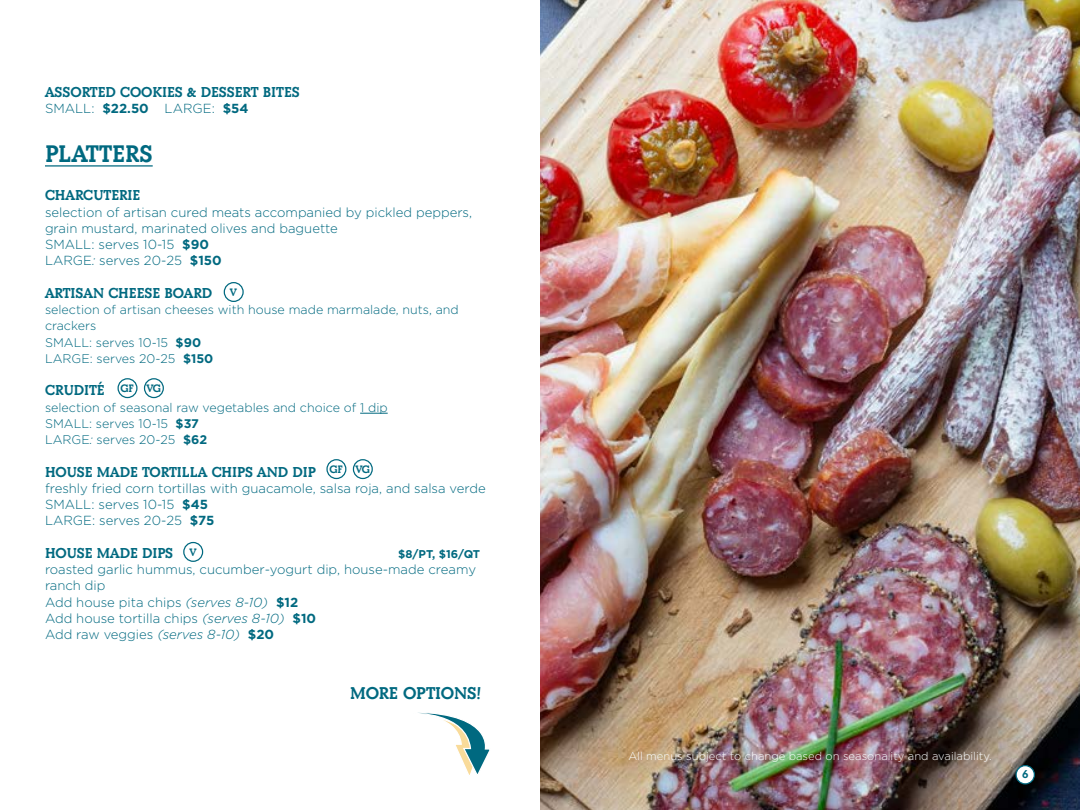
<style>
.page{position:relative;width:1080px;height:810px;background:#fff}
.page>*{position:absolute;margin:0;border:0;box-sizing:border-box;transform-origin:0 0}
.t1{font:25px "Beton Bld";color:#006980}
.t2{font:17.88px "Beton Bld";letter-spacing:-.015em;color:#006980}
.t3{font:15px "Beton Bld";color:#006980}
.t4{font:13.75px "Beton Bld";color:#006980}
.t5{font:300 13.12px/16.2px "Gotham HTF";color:#006980}
.t6{font:300 12.5px/16.2px "Gotham HTF";color:#006980}
.t7{font:300 11.25px "Gotham HTF";color:#fcfeff}
.t8{font:700 11.25px "Gotham HTF";color:#006980}
.t9{font:11.25px "Beton Bld";letter-spacing:-.02em;color:#006980}
.s1{font-weight:700}
.s2{font-style:italic}
</style>
<div class="page">
<img style="left:540px;top:0;width:540px;height:810px">
<hr style="left:45px;top:165px;width:108px;height:2px;background:#006980">
<svg style="left:360px;top:413px;width:28px;height:1px"></svg>
<svg style="left:418px;top:712px;width:72px;height:63px"></svg>
<div style="left:1016px;top:766px;width:18px;height:18px;background:#fff;border-radius:50%"></div>
<div style="left:1015px;top:765px;width:20px;height:20px;border:1px solid #006980;border-radius:50%"></div>
<div style="left:224px;top:282px;width:20px;height:20px;border:1px solid #006980;border-radius:50%"></div>
<div style="left:183px;top:542px;width:20px;height:20px;border:1px solid #006980;border-radius:50%"></div>
<div style="left:117px;top:378px;width:21px;height:20px;border:1px solid #006980;border-radius:50%"></div>
<div style="left:326px;top:459px;width:20px;height:20px;border:1px solid #006980;border-radius:50%"></div>
<div style="left:144px;top:378px;width:20px;height:20px;border:1px solid #006980;border-radius:50%"></div>
<div style="left:353px;top:459px;width:20px;height:20px;border:1px solid #006980;border-radius:50%"></div>
<p class="t3" style="left:45px;top:82px;width:256px">ASSORTED COOKIES &amp; DESSERT BITES</p>
<p class="t5" style="left:45px;top:101px;width:205px">SMALL: <span class="s1">$22.50</span> LARGE: <span class="s1">$54</span></p>
<h1 class="t1" style="left:45px;top:137px;width:109px">PLATTERS</h1>
<p class="t3" style="left:45px;top:185px;width:97px">CHARCUTERIE</p>
<p class="t5" style="left:45px;top:204px;width:429px">selection of artisan cured meats accompanied by pickled peppers, grain mustard, marinated olives and baguette<br>SMALL: serves 10-15 <span class="s1">$90<br></span>LARGE<span class="s2">:</span> serves 20-25 <span class="s1">$150</span></p>
<p class="t3" style="left:45px;top:283px;width:169px">ARTISAN CHEESE BOARD</p>
<p class="t6" style="left:45px;top:301px;width:415px">selection of artisan cheeses with house made marmalade, nuts, and crackers<br>SMALL: serves 10-15 <span class="s1">$90<br></span>LARGE: serves 20-25 <span class="s1">$150</span></p>
<p class="t3" style="left:45px;top:380px;width:61px">CRUDITÉ</p>
<p class="t6" style="left:45px;top:399px;width:344px">selection of seasonal raw vegetables and choice of 1 dip<br>SMALL: serves 10-15 <span class="s1">$37<br></span>LARGE<span class="s2">:</span> serves 20-25 <span class="s1">$62</span></p>
<p class="t3" style="left:45px;top:462px;width:272px">HOUSE MADE TORTILLA CHIPS AND DIP</p>
<p class="t5" style="left:45px;top:480px;width:442px">freshly fried corn tortillas with guacamole, salsa roja, and salsa verde<br>SMALL: serves 10-15 <span class="s1">$45<br></span>LARGE: serves 20-25 <span class="s1">$75</span></p>
<p class="t3" style="left:45px;top:543px;width:130px">HOUSE MADE DIPS</p>
<p class="t8" style="left:398px;top:547px;width:83px">$8/PT, $16/QT</p>
<p class="t5" style="left:45px;top:561px;width:433px">roasted garlic hummus, cucumber-yogurt dip, house-made creamy ranch dip<br>Add house pita chips <span class="s2">(serves 8-10)</span> <span class="s1">$12<br></span>Add house tortilla chips <span class="s2">(serves 8-10)</span> <span class="s1">$10<br></span>Add raw veggies <span class="s2">(serves 8-10)</span> <span class="s1">$20</span></p>
<p class="t9" style="left:230px;top:285px;width:8px">V</p>
<p class="t9" style="left:120px;top:381px;width:15px">GF</p>
<p class="t9" style="left:147px;top:381px;width:16px">VG</p>
<p class="t9" style="left:329px;top:462px;width:15px">GF</p>
<p class="t9" style="left:356px;top:462px;width:16px">VG</p>
<p class="t9" style="left:190px;top:545px;width:8px">V</p>
<h2 class="t2" style="left:350px;top:681px;width:133px">MORE OPTIONS!</h2>
<p class="t7" style="left:628px;top:750px;width:365px">All menus subject to change based on seasonality and availability.</p>
<p class="t4" style="left:1022px;top:765px;width:8px">6</p>
</div>
